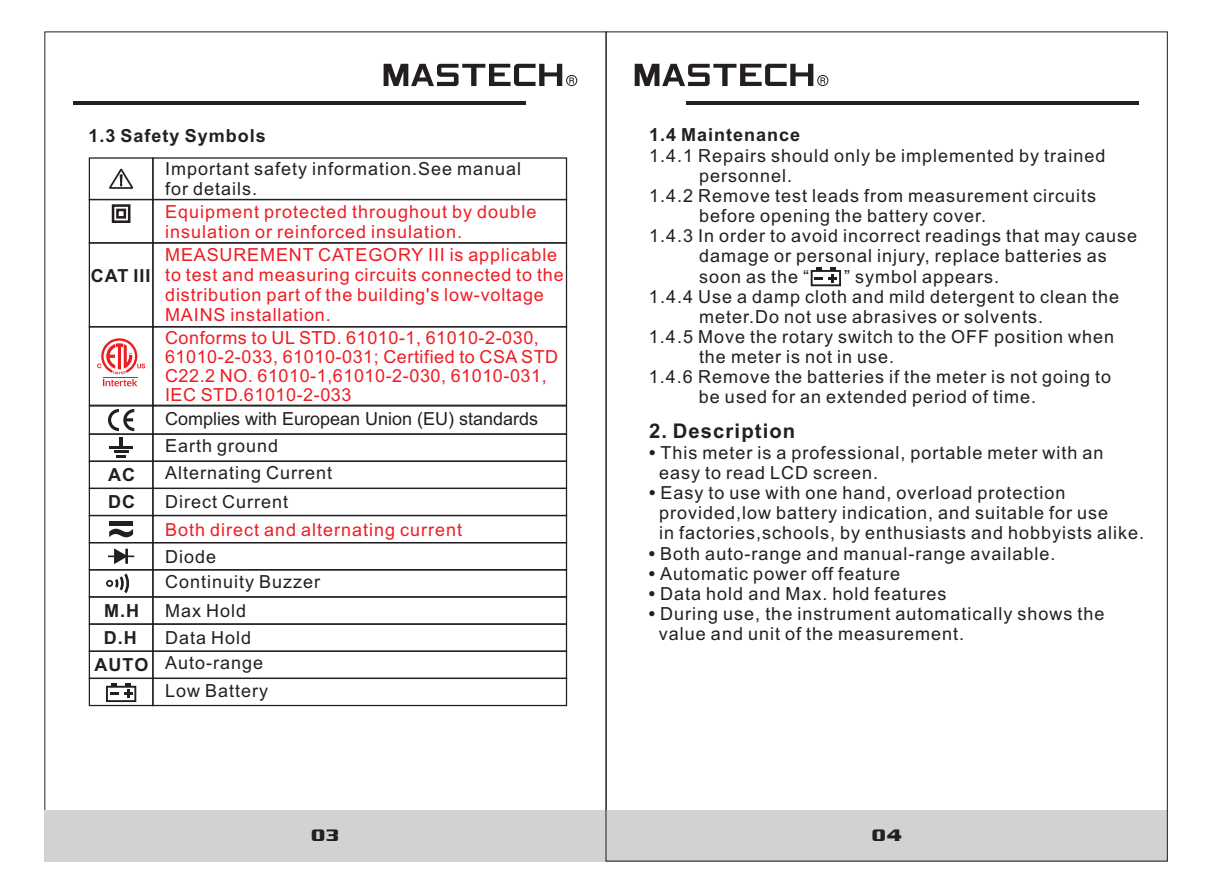
<style>
.page{position:relative;width:1212px;height:893px;background:#fff}
.page>*{position:absolute;margin:0;border:0;box-sizing:border-box;transform-origin:0 0}
.t1{font:700 20.25px "Arial";letter-spacing:.055em;color:#231f20}
.t2{font:18px/20px "Arial";letter-spacing:.055em;color:#231f20}
.t3{font:18px/20px "Arial";letter-spacing:.05em;color:#ee1d23}
.t4{font:18px/18.9px "Arial";letter-spacing:.03em;color:#ee1d23}
.t5{font:700 18px "Arial";letter-spacing:.055em;color:#231f20}
.t6{font:18px "Arial";color:#231f20}
.t7{font:18px "Babylon 5";color:#231f20}
.s1{font-weight:700}
</style>
<div class="page">
<div style="left:45px;top:810px;width:561px;height:51px;background:#d1d2d4"></div>
<hr style="left:73px;top:101px;width:453px;height:4px;background:#231f20">
<svg style="left:384px;top:64px;width:193px;height:22px"></svg>
<div style="left:606px;top:810px;width:561px;height:51px;background:#d1d2d4"></div>
<svg style="left:635px;top:64px;width:193px;height:22px"></svg>
<hr style="left:686px;top:101px;width:452px;height:4px;background:#231f20">
<div style="left:109px;top:521px;width:24px;height:5px;background:#231f20"></div>
<svg style="left:109px;top:529px;width:24px;height:8px"></svg>
<svg style="left:108px;top:409px;width:26px;height:22px"></svg>
<div style="left:112px;top:204px;width:18px;height:19px;border:3px solid #231f20"></div>
<div style="left:116px;top:209px;width:10px;height:10px;border:3px solid #231f20"></div>
<hr style="left:110px;top:446px;width:23px;height:3px;background:#231f20">
<svg style="left:114px;top:437px;width:14px;height:21px"></svg>
<svg style="left:108px;top:548px;width:26px;height:16px"></svg>
<svg style="left:106px;top:574px;width:23px;height:19px"></svg>
<div style="left:89px;top:157px;width:65px;height:43px;border:1px solid #231f20"></div>
<div style="left:89px;top:199px;width:65px;height:45px;border:1px solid #231f20"></div>
<div style="left:152px;top:199px;width:415px;height:45px;border:1px solid #231f20"></div>
<div style="left:89px;top:242px;width:65px;height:85px;border:1px solid #231f20"></div>
<div style="left:152px;top:242px;width:415px;height:85px;border:1px solid #231f20"></div>
<div style="left:89px;top:405px;width:65px;height:30px;border:1px solid #231f20"></div>
<div style="left:152px;top:405px;width:415px;height:30px;border:1px solid #231f20"></div>
<div style="left:89px;top:433px;width:65px;height:29px;border:1px solid #231f20"></div>
<div style="left:152px;top:433px;width:415px;height:29px;border:1px solid #231f20"></div>
<svg style="left:109px;top:169px;width:24px;height:20px"></svg>
<div style="left:89px;top:461px;width:65px;height:28px;border:1px solid #231f20"></div>
<div style="left:152px;top:461px;width:415px;height:28px;border:1px solid #231f20"></div>
<div style="left:89px;top:488px;width:65px;height:28px;border:1px solid #231f20"></div>
<div style="left:152px;top:488px;width:415px;height:28px;border:1px solid #231f20"></div>
<div style="left:89px;top:515px;width:65px;height:28px;border:1px solid #231f20"></div>
<div style="left:152px;top:515px;width:415px;height:28px;border:1px solid #231f20"></div>
<div style="left:89px;top:542px;width:65px;height:28px;border:1px solid #231f20"></div>
<div style="left:152px;top:542px;width:415px;height:28px;border:1px solid #231f20"></div>
<div style="left:89px;top:569px;width:65px;height:29px;border:1px solid #231f20"></div>
<div style="left:152px;top:569px;width:415px;height:29px;border:1px solid #231f20"></div>
<div style="left:89px;top:596px;width:65px;height:29px;border:1px solid #231f20"></div>
<div style="left:152px;top:596px;width:415px;height:29px;border:1px solid #231f20"></div>
<div style="left:89px;top:623px;width:65px;height:29px;border:1px solid #231f20"></div>
<div style="left:152px;top:623px;width:415px;height:29px;border:1px solid #231f20"></div>
<div style="left:89px;top:651px;width:65px;height:28px;border:1px solid #231f20"></div>
<div style="left:152px;top:651px;width:415px;height:28px;border:1px solid #231f20"></div>
<div style="left:89px;top:678px;width:65px;height:28px;border:1px solid #231f20"></div>
<div style="left:152px;top:678px;width:415px;height:28px;border:1px solid #231f20"></div>
<div style="left:106px;top:686px;width:30px;height:16px;border:2px solid #231f20"></div>
<svg style="left:111px;top:683px;width:6px;height:4px"></svg>
<svg style="left:110px;top:693px;width:8px;height:2px"></svg>
<svg style="left:124px;top:683px;width:8px;height:15px"></svg>
<div style="left:811px;top:270px;width:30px;height:16px;border:2px solid #231f20"></div>
<svg style="left:816px;top:267px;width:6px;height:4px"></svg>
<svg style="left:815px;top:277px;width:8px;height:2px"></svg>
<svg style="left:829px;top:267px;width:8px;height:15px"></svg>
<div style="left:89px;top:326px;width:65px;height:80px;border:1px solid #231f20"></div>
<div style="left:152px;top:326px;width:415px;height:80px;border:1px solid #231f20"></div>
<svg style="left:97px;top:338px;width:48px;height:49px"></svg>
<p class="t5" style="left:89px;top:129px;width:179px">1.3 Safety Symbols</p>
<p class="t2" style="left:165px;top:160px;width:358px">Important safety information.See manual for details.</p>
<p class="t5" style="left:91px;top:269px;width:61px">CAT III</p>
<p class="t3" style="left:165px;top:204px;width:373px">Equipment protected throughout by double insulation or reinforced insulation.</p>
<p class="t3" style="left:165px;top:246px;width:400px">MEASUREMENT CATEGORY III is applicable to test and measuring circuits connected to the distribution part of the building's low-voltage MAINS installation.</p>
<p class="t4" style="left:165px;top:330px;width:395px">Conforms to UL STD. 61010-1, 61010-2-030, 61010-2-033, 61010-031; Certified to CSA STD C22.2 NO. 61010-1,61010-2-030, 61010-031, IEC STD.61010-2-033</p>
<p class="t6" style="left:165px;top:412px;width:375px">Complies with European Union (EU) standards</p>
<p class="t2" style="left:165px;top:438px;width:115px">Earth ground</p>
<p class="t5" style="left:108px;top:468px;width:28px">AC</p>
<p class="t2" style="left:165px;top:465px;width:169px">Alternating Current</p>
<p class="t5" style="left:108px;top:495px;width:28px">DC</p>
<p class="t2" style="left:165px;top:494px;width:125px">Direct Current</p>
<p class="t3" style="left:165px;top:521px;width:299px">Both direct and alternating current</p>
<p class="t2" style="left:165px;top:545px;width:157px;line-height:25.4px">Diode<br>Continuity Buzzer</p>
<p class="t5" style="left:104px;top:604px;width:36px">M.H</p>
<p class="t2" style="left:165px;top:602px;width:83px">Max Hold</p>
<p class="t5" style="left:104px;top:631px;width:34px">D.H</p>
<p class="t2" style="left:95px;top:627px;width:170px;line-height:25.4px;text-indent:70px">Data Hold<br><span class="s1">AUTO</span> Auto-range</p>
<p class="t2" style="left:165px;top:682px;width:105px">Low Battery</p>
<p class="t5" style="left:649px;top:128px;width:153px">1.4 Maintenance</p>
<p class="t2" style="left:649px;top:147px;width:458px">1.4.1 Repairs should only be implemented by trained</p>
<p class="t2" style="left:699px;top:167px;width:95px">personnel.</p>
<p class="t2" style="left:649px;top:187px;width:449px">1.4.2 Remove test leads from measurement circuits</p>
<p class="t2" style="left:699px;top:208px;width:289px">before opening the battery cover.</p>
<p class="t2" style="left:649px;top:228px;width:490px">1.4.3 In order to avoid incorrect readings that may cause</p>
<p class="t2" style="left:699px;top:248px;width:409px">damage or personal injury, replace batteries as</p>
<p class="t2" style="left:699px;top:268px;width:112px">soon as the “</p>
<p class="t2" style="left:844px;top:268px;width:157px">” symbol appears.</p>
<p class="t2" style="left:649px;top:288px;width:472px">1.4.4 Use a damp cloth and mild detergent to clean the</p>
<p class="t2" style="left:699px;top:308px;width:346px">meter.Do not use abrasives or solvents.</p>
<p class="t2" style="left:649px;top:328px;width:467px">1.4.5 Move the rotary switch to the OFF position when</p>
<p class="t2" style="left:699px;top:348px;width:197px">the meter is not in use.</p>
<p class="t2" style="left:649px;top:368px;width:464px">1.4.6 Remove the batteries if the meter is not going to</p>
<p class="t2" style="left:699px;top:389px;width:339px">be used for an extended period of time.</p>
<p class="t1" style="left:649px;top:424px;width:148px">2. Description</p>
<p class="t2" style="left:659px;top:444px;width:446px;text-indent:-10px"><span class="s1">•</span> This meter is a professional, portable meter with an easy to read LCD screen.</p>
<p class="t2" style="left:659px;top:485px;width:487px;text-indent:-10px"><span class="s1">•</span> Easy to use with one hand, overload protection provided,low battery indication, and suitable for use<br>in factories,schools, by enthusiasts and hobbyists alike.</p>
<p class="t2" style="left:649px;top:545px;width:408px"><span class="s1">•</span> Both auto-range and manual-range available.</p>
<p class="t2" style="left:649px;top:565px;width:253px"><span class="s1">•</span> Automatic power off feature</p>
<p class="t2" style="left:649px;top:585px;width:299px"><span class="s1">•</span> Data hold and Max. hold features</p>
<p class="t2" style="left:659px;top:605px;width:447px;text-indent:-10px"><span class="s1">•</span> During use, the instrument automatically shows the value and unit of the measurement.</p>
<p class="t7" style="left:311px;top:830px;width:29px">03</p>
<p class="t7" style="left:872px;top:830px;width:31px">04</p>
</div>
